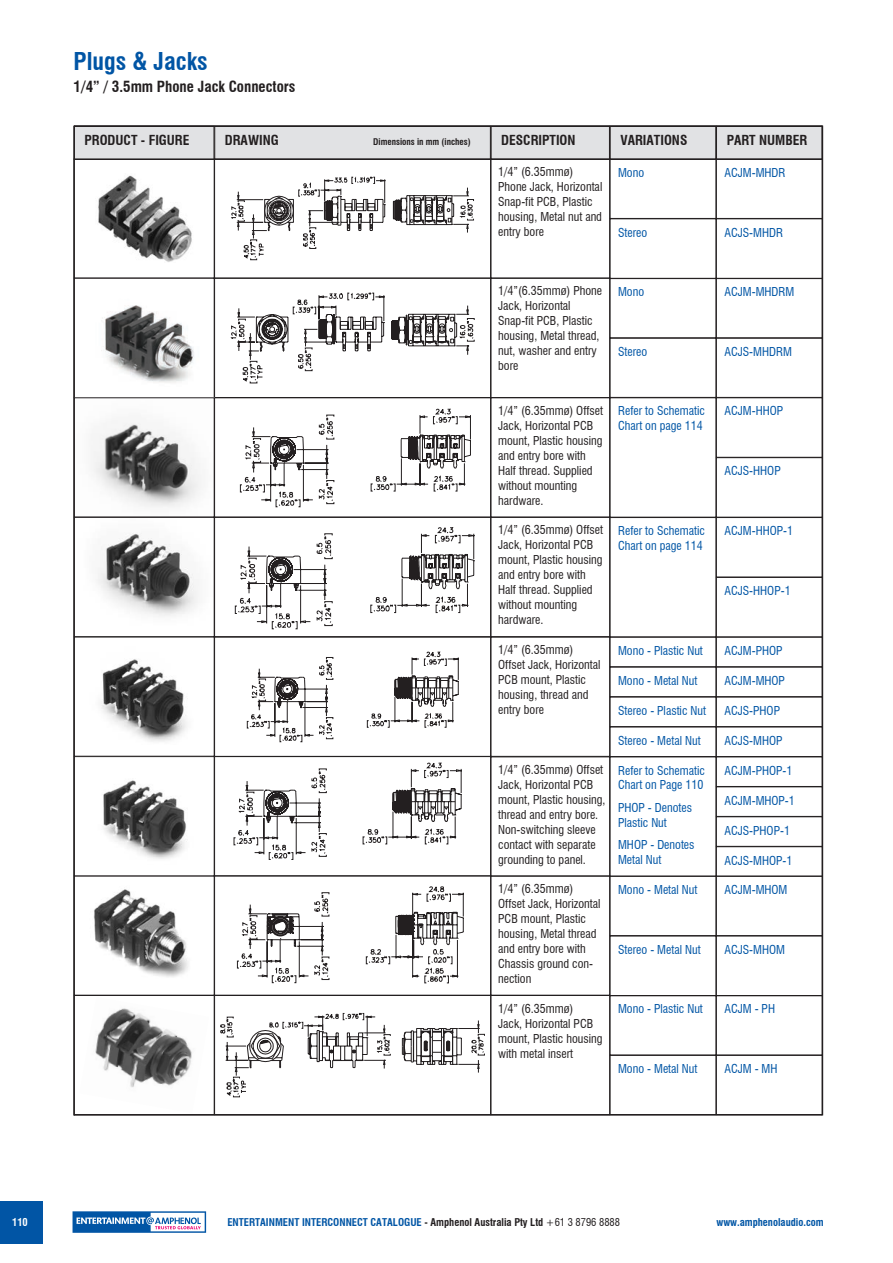
<style>
.page{position:relative;width:893px;height:1263px;background:#fff}
.page>*{position:absolute;margin:0;border:0;box-sizing:border-box;transform-origin:0 0}
.t1{font:700 condensed 24px "Swiss 721 BT";color:#0155a5}
.t2{font:700 condensed 15px "Swiss 721 BT";color:#231f20}
.t3{font:700 condensed 13.5px "Swiss 721 BT";color:#231f20}
.t4{font:condensed 12px/15px "Swiss 721 BT";color:#231f20}
.t5{font:condensed 12px/14.4px "Swiss 721 BT";color:#0155a5}
.t6{font:700 condensed 10.5px "Swiss 721 BT";color:#0155a5}
.t7{font:700 condensed 10.5px "Swiss 721 BT";color:#fff}
.t8{font:700 condensed 9px "Swiss 721 BT";color:#231f20}
.s1{color:#231f20}
.s2{font-weight:400;color:#231f20}
</style>
<div class="page">
<div style="left:0;top:1201px;width:43px;height:42px;background:#0155a5"></div>
<svg style="left:73px;top:1211px;width:133px;height:22px"></svg>
<div style="left:610px;top:876px;width:106px;height:60px;border:1px solid #231f20"></div>
<div style="left:716px;top:876px;width:106px;height:60px;border:1px solid #231f20"></div>
<img style="left:93px;top:305px;width:108px;height:672px">
<svg style="left:237px;top:886px;width:227px;height:97px"></svg>
<div style="left:214px;top:876px;width:277px;height:119px;border:1px solid #231f20"></div>
<div style="left:491px;top:876px;width:119px;height:119px;border:1px solid #231f20"></div>
<div style="left:610px;top:727px;width:106px;height:30px;border:1px solid #231f20"></div>
<div style="left:716px;top:727px;width:106px;height:30px;border:1px solid #231f20"></div>
<div style="left:716px;top:846px;width:106px;height:30px;border:1px solid #231f20"></div>
<div style="left:610px;top:637px;width:106px;height:30px;border:1px solid #231f20"></div>
<div style="left:610px;top:697px;width:106px;height:30px;border:1px solid #231f20"></div>
<div style="left:610px;top:667px;width:106px;height:30px;border:1px solid #231f20"></div>
<div style="left:716px;top:637px;width:106px;height:30px;border:1px solid #231f20"></div>
<div style="left:716px;top:757px;width:106px;height:30px;border:1px solid #231f20"></div>
<div style="left:716px;top:697px;width:106px;height:30px;border:1px solid #231f20"></div>
<div style="left:716px;top:667px;width:106px;height:30px;border:1px solid #231f20"></div>
<div style="left:716px;top:787px;width:106px;height:30px;border:1px solid #231f20"></div>
<svg style="left:247px;top:652px;width:212px;height:90px"></svg>
<div style="left:214px;top:637px;width:277px;height:119px;border:1px solid #231f20"></div>
<div style="left:74px;top:756px;width:140px;height:120px;border:1px solid #231f20"></div>
<svg style="left:234px;top:763px;width:228px;height:97px"></svg>
<div style="left:214px;top:756px;width:277px;height:120px;border:1px solid #231f20"></div>
<div style="left:610px;top:159px;width:106px;height:60px;border:1px solid #231f20"></div>
<div style="left:716px;top:159px;width:106px;height:60px;border:1px solid #231f20"></div>
<img style="left:98px;top:175px;width:94px;height:87px">
<svg style="left:231px;top:177px;width:243px;height:83px"></svg>
<div style="left:214px;top:159px;width:277px;height:119px;border:1px solid #231f20"></div>
<div style="left:610px;top:278px;width:106px;height:60px;border:1px solid #231f20"></div>
<div style="left:610px;top:338px;width:106px;height:60px;border:1px solid #231f20"></div>
<div style="left:716px;top:278px;width:106px;height:60px;border:1px solid #231f20"></div>
<div style="left:716px;top:338px;width:106px;height:60px;border:1px solid #231f20"></div>
<div style="left:74px;top:278px;width:140px;height:120px;border:1px solid #231f20"></div>
<svg style="left:231px;top:292px;width:244px;height:91px"></svg>
<div style="left:214px;top:278px;width:277px;height:120px;border:1px solid #231f20"></div>
<div style="left:491px;top:278px;width:119px;height:120px;border:1px solid #231f20"></div>
<div style="left:610px;top:995px;width:106px;height:60px;border:1px solid #231f20"></div>
<div style="left:610px;top:1055px;width:106px;height:60px;border:1px solid #231f20"></div>
<div style="left:716px;top:995px;width:106px;height:60px;border:1px solid #231f20"></div>
<div style="left:716px;top:1055px;width:106px;height:60px;border:1px solid #231f20"></div>
<img style="left:95px;top:1008px;width:97px;height:80px">
<div style="left:74px;top:995px;width:140px;height:120px;border:1px solid #231f20"></div>
<svg style="left:220px;top:1013px;width:265px;height:84px"></svg>
<div style="left:214px;top:995px;width:277px;height:120px;border:1px solid #231f20"></div>
<div style="left:491px;top:995px;width:119px;height:120px;border:1px solid #231f20"></div>
<div style="left:716px;top:517px;width:106px;height:60px;border:1px solid #231f20"></div>
<div style="left:716px;top:457px;width:106px;height:60px;border:1px solid #231f20"></div>
<div style="left:716px;top:577px;width:106px;height:60px;border:1px solid #231f20"></div>
<svg style="left:240px;top:409px;width:231px;height:98px"></svg>
<div style="left:214px;top:398px;width:277px;height:119px;border:1px solid #231f20"></div>
<div style="left:74px;top:517px;width:140px;height:120px;border:1px solid #231f20"></div>
<svg style="left:235px;top:527px;width:239px;height:102px"></svg>
<div style="left:214px;top:517px;width:277px;height:120px;border:1px solid #231f20"></div>
<div style="left:491px;top:517px;width:119px;height:120px;border:1px solid #231f20"></div>
<hr style="left:74px;top:1114px;width:748px;height:1px;background:#231f20">
<div style="left:74px;top:126px;width:140px;height:33px;background:#e1e2e4"></div>
<div style="left:215px;top:126px;width:275px;height:33px;background:#e1e2e4"></div>
<div style="left:214px;top:126px;width:277px;height:34px;border:1px solid #231f20"></div>
<div style="left:491px;top:126px;width:118px;height:33px;background:#e1e2e4"></div>
<div style="left:610px;top:126px;width:106px;height:33px;background:#e1e2e4"></div>
<div style="left:610px;top:126px;width:106px;height:34px;border:1px solid #231f20"></div>
<div style="left:716px;top:126px;width:106px;height:33px;background:#e1e2e4"></div>
<hr style="left:74px;top:125px;width:748px;height:2px;background:#231f20">
<hr style="left:73px;top:126px;width:2px;height:989px;background:#231f20">
<hr style="left:822px;top:126px;width:1px;height:989px;background:#231f20">
<hr style="left:74px;top:158px;width:748px;height:2px;background:#231f20">
<h1 class="t1" style="left:74px;top:47px;width:136px">Plugs &amp; Jacks</h1>
<p class="t2" style="left:74px;top:77px;width:223px">1/4” / 3.5mm Phone Jack Connectors</p>
<p class="t3" style="left:85px;top:132px;width:106px">PRODUCT - FIGURE</p>
<p class="t3" style="left:225px;top:132px;width:55px">DRAWING</p>
<p class="t8" style="left:373px;top:136px;width:99px">Dimensions in mm (inches)</p>
<p class="t3" style="left:501px;top:132px;width:76px">DESCRIPTION</p>
<p class="t3" style="left:620px;top:132px;width:69px">VARIATIONS</p>
<p class="t3" style="left:727px;top:132px;width:82px">PART NUMBER</p>
<p class="t4" style="left:498px;top:164px;width:77px">1/4” (6.35mmø)</p>
<p class="t4" style="left:498px;top:179px;width:106px">Phone Jack, Horizontal<br>Snap-fit PCB, Plastic housing, Metal nut and entry bore</p>
<p class="t5" style="left:618px;top:165px;width:28px">Mono</p>
<p class="t5" style="left:618px;top:225px;width:31px">Stereo</p>
<p class="t5" style="left:724px;top:165px;width:63px">ACJM-MHDR</p>
<p class="t5" style="left:724px;top:225px;width:60px">ACJS-MHDR</p>
<p class="t4" style="left:498px;top:284px;width:105px">1/4”(6.35mmø) Phone<br>Jack, Horizontal<br>Snap-fit PCB, Plastic housing, Metal thread, nut, washer and entry bore</p>
<p class="t5" style="left:618px;top:285px;width:28px">Mono</p>
<p class="t5" style="left:618px;top:345px;width:31px">Stereo</p>
<p class="t5" style="left:724px;top:285px;width:71px">ACJM-MHDRM</p>
<p class="t5" style="left:724px;top:345px;width:69px">ACJS-MHDRM</p>
<p class="t4" style="left:498px;top:403px;width:106px">1/4” (6.35mmø) Offset<br>Jack, Horizontal PCB mount, Plastic housing and entry bore with<br>Half thread. Supplied without mounting hardware.</p>
<p class="t4" style="left:498px;top:522px;width:106px">1/4” (6.35mmø) Offset<br>Jack, Horizontal PCB mount, Plastic housing and entry bore with<br>Half thread. Supplied without mounting hardware.</p>
<p class="t5" style="left:618px;top:404px;width:88px">Refer to Schematic</p>
<p class="t5" style="left:618px;top:418px;width:86px">Chart on page 114</p>
<p class="t5" style="left:618px;top:524px;width:88px">Refer to Schematic</p>
<p class="t5" style="left:618px;top:538px;width:86px">Chart on page 114</p>
<p class="t5" style="left:724px;top:404px;width:60px">ACJM-HHOP</p>
<p class="t5" style="left:724px;top:464px;width:58px">ACJS-HHOP</p>
<p class="t5" style="left:724px;top:524px;width:70px">ACJM-HHOP-1</p>
<p class="t5" style="left:724px;top:583px;width:68px">ACJS-HHOP-1</p>
<p class="t4" style="left:498px;top:642px;width:104px">1/4” (6.35mmø)<br>Offset Jack, Horizontal<br>PCB mount, Plastic housing, thread and entry bore</p>
<p class="t5" style="left:618px;top:644px;width:86px">Mono - Plastic Nut</p>
<p class="t5" style="left:724px;top:644px;width:60px">ACJM-PHOP</p>
<p class="t5" style="left:618px;top:674px;width:81px">Mono - Metal Nut</p>
<p class="t5" style="left:724px;top:674px;width:62px">ACJM-MHOP</p>
<p class="t5" style="left:618px;top:703px;width:89px">Stereo - Plastic Nut</p>
<p class="t5" style="left:724px;top:704px;width:57px">ACJS-PHOP</p>
<p class="t4" style="left:498px;top:762px;width:109px">1/4” (6.35mmø) Offset<br>Jack, Horizontal PCB mount, Plastic housing, thread and entry bore.<br>Non-switching sleeve contact with separate grounding to panel.</p>
<p class="t5" style="left:618px;top:733px;width:84px">Stereo - Metal Nut</p>
<p class="t5" style="left:724px;top:733px;width:60px">ACJS-MHOP</p>
<p class="t5" style="left:618px;top:763px;width:88px">Refer to Schematic</p>
<p class="t5" style="left:618px;top:778px;width:87px">Chart on Page 110</p>
<p class="t5" style="left:618px;top:801px;width:75px">PHOP - Denotes<br>Plastic Nut</p>
<p class="t5" style="left:618px;top:838px;width:78px">MHOP - Denotes<br>Metal Nut</p>
<p class="t5" style="left:724px;top:763px;width:69px">ACJM-PHOP-1</p>
<p class="t5" style="left:724px;top:793px;width:72px">ACJM-MHOP-1</p>
<p class="t5" style="left:724px;top:823px;width:67px">ACJS-PHOP-1</p>
<p class="t5" style="left:724px;top:853px;width:70px">ACJS-MHOP-1</p>
<p class="t4" style="left:498px;top:881px;width:104px">1/4” (6.35mmø)<br>Offset Jack, Horizontal<br>PCB mount, Plastic housing, Metal thread and entry bore with<br>Chassis ground con&shy;nection</p>
<p class="t5" style="left:618px;top:882px;width:81px">Mono - Metal Nut</p>
<p class="t5" style="left:618px;top:942px;width:84px">Stereo - Metal Nut</p>
<p class="t5" style="left:724px;top:882px;width:65px">ACJM-MHOM</p>
<p class="t5" style="left:724px;top:942px;width:62px">ACJS-MHOM</p>
<p class="t4" style="left:498px;top:1001px;width:77px">1/4” (6.35mmø)</p>
<p class="t4" style="left:498px;top:1016px;width:106px">Jack, Horizontal PCB mount, Plastic housing with metal insert</p>
<p class="t5" style="left:618px;top:1002px;width:86px">Mono - Plastic Nut</p>
<p class="t5" style="left:724px;top:1002px;width:52px">ACJM - PH</p>
<p class="t5" style="left:618px;top:1062px;width:81px">Mono - Metal Nut</p>
<p class="t5" style="left:724px;top:1062px;width:55px">ACJM - MH</p>
<p class="t7" style="left:12px;top:1216px;width:17px">110</p>
<p class="t6" style="left:227px;top:1216px;width:394px">ENTERTAINMENT INTERCONNECT CATALOGUE <span class="s1">- Amphenol Australia Pty Ltd</span> <span class="s2">+61 3 8796 8888</span></p>
<p class="t6" style="left:716px;top:1216px;width:109px">www.amphenolaudio.com</p>
</div>
